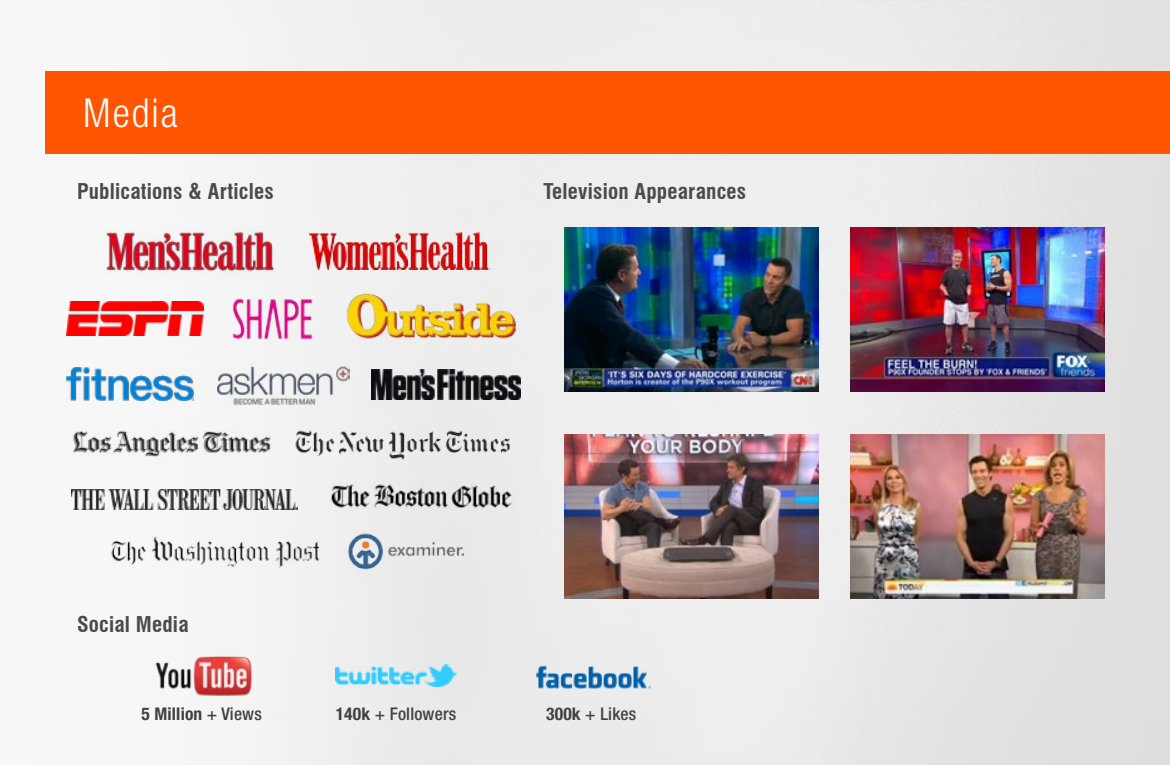
<style>
.page{position:relative;width:1170px;height:765px;background:#fff}
.page>*{position:absolute;margin:0;border:0;box-sizing:border-box;transform-origin:0 0}
.t1{font:300 condensed 40px "Helvetica Neue";letter-spacing:.05em;color:#fff}
.t2{font:700 condensed 21.25px "Swiss 721 BT";letter-spacing:.01em;color:#4b4b4b}
.t3{font:500 condensed 17.5px "Helvetica Neue";letter-spacing:.01em;color:#414141}
.t4{font:700 condensed 17.5px "Helvetica Neue";letter-spacing:.01em;color:#414141}
.s1{font-weight:500}
.s2{font-weight:700}
</style>
<div class="page">
<img style="left:66px;top:0;width:1104px;height:765px">
<div style="left:45px;top:71px;width:1125px;height:83px;background:#ff5400"></div>
<img style="left:336px;top:664px;width:120px;height:23px">
<img style="left:531px;top:664px;width:120px;height:26px">
<img style="left:565px;top:228px;width:254px;height:164px">
<img style="left:102px;top:228px;width:175px;height:47px">
<img style="left:310px;top:233px;width:181px;height:36px">
<img style="left:73px;top:428px;width:197px;height:31px">
<img style="left:296px;top:429px;width:214px;height:32px">
<img style="left:850px;top:228px;width:254px;height:164px">
<img style="left:850px;top:435px;width:254px;height:164px">
<img style="left:565px;top:435px;width:254px;height:164px">
<img style="left:342px;top:292px;width:179px;height:53px">
<img style="left:233px;top:298px;width:82px;height:40px">
<img style="left:66px;top:368px;width:127px;height:32px">
<img style="left:372px;top:370px;width:149px;height:30px">
<img style="left:344px;top:528px;width:164px;height:43px">
<img style="left:110px;top:532px;width:212px;height:39px">
<img style="left:71px;top:490px;width:226px;height:19px">
<img style="left:328px;top:481px;width:186px;height:29px">
<img style="left:148px;top:655px;width:111px;height:41px">
<img style="left:66px;top:301px;width:138px;height:34px">
<img style="left:218px;top:364px;width:132px;height:40px">
<h1 class="t1" style="left:83px;top:90px;width:96px">Media</h1>
<p class="t2" style="left:77px;top:179px;width:198px">Publications &amp; Articles</p>
<p class="t2" style="left:544px;top:179px;width:204px">Television Appearances</p>
<p class="t2" style="left:77px;top:611px;width:113px">Social Media</p>
<p class="t4" style="left:141px;top:704px;width:122px">5 Million <span class="s1">+ Views</span></p>
<p class="t3" style="left:336px;top:704px;width:122px"><span class="s2">140k</span> + Followers</p>
<p class="t3" style="left:546px;top:704px;width:91px"><span class="s2">300k</span> + Likes</p>
</div>
